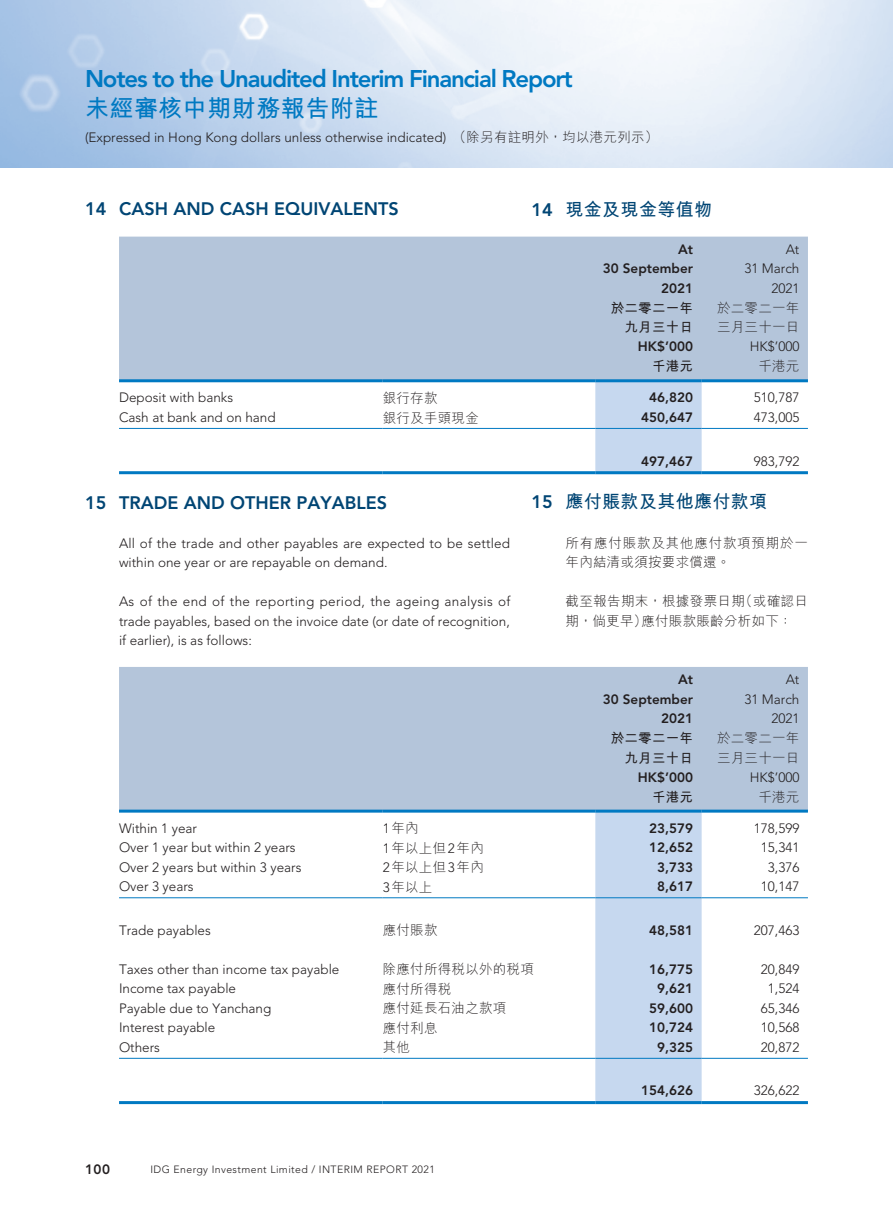
<style>
.page{position:relative;width:893px;height:1212px;background:#fff}
.page>*{position:absolute;margin:0;border:0;box-sizing:border-box;transform-origin:0 0}
.t1{font:800 24px "Avenir LT Std";letter-spacing:-.05em;color:#0079c2}
.t2{font:700 24px "M Hei HK";letter-spacing:.02em;color:#0079c2}
._01_H1_E{font:800 18px "Avenir LT Std";color:#004574}
._001_H1_C{font:700 18px "M Hei HK";letter-spacing:.02em;color:#004574}
._50_Table_txt{font:300 13.5px "Avenir LT Std";color:#231f20}
._00_txt_E{font:300 13.5px/19.5px "Avenir LT Std";color:#231f20}
._50_Table_txt-2{font:800 13.5px "Avenir LT Std";color:#231f20}
._000_txt_C{font:300 13.5px/19.5px "M Hei HK";letter-spacing:.02em;color:#231f20}
._50_Table_txt-3{font:300 13.5px "M Hei HK";letter-spacing:.02em;color:#231f20}
._000_txt_C-2{font:300 13.5px/19.5px "M Hei HK";letter-spacing:.06em;color:#231f20}
._50_Table_txt-4{font:700 13.5px "M Hei HK";letter-spacing:.02em;color:#231f20}
.t3{font:300 10.5px "Avenir LT Std";letter-spacing:.04em;color:#231f20}
.s1{font-family:"M Hei HK"}
.s2{font-family:"Avenir LT Std";font-weight:800}
.s3{font-family:"Avenir LT Std"}
</style>
<div class="page">
<div style="left:119px;top:237px;width:689px;height:142px;background:#b4c5da"></div>
<div style="left:595px;top:382px;width:107px;height:89px;background:#c6d8ef"></div>
<hr style="left:119px;top:379px;width:264px;height:3px;background:#0079c2">
<hr style="left:383px;top:379px;width:212px;height:3px;background:#0079c2">
<hr style="left:595px;top:379px;width:107px;height:3px;background:#0079c2">
<hr style="left:702px;top:379px;width:106px;height:3px;background:#0079c2">
<hr style="left:119px;top:428px;width:264px;height:1px;background:#0079c2">
<hr style="left:383px;top:428px;width:212px;height:1px;background:#0079c2">
<hr style="left:595px;top:428px;width:107px;height:1px;background:#0079c2">
<hr style="left:702px;top:428px;width:106px;height:1px;background:#0079c2">
<hr style="left:119px;top:471px;width:264px;height:3px;background:#0079c2">
<hr style="left:383px;top:471px;width:212px;height:3px;background:#0079c2">
<hr style="left:595px;top:471px;width:107px;height:3px;background:#0079c2">
<hr style="left:702px;top:471px;width:106px;height:3px;background:#0079c2">
<div style="left:119px;top:667px;width:689px;height:142px;background:#b4c5da"></div>
<div style="left:595px;top:812px;width:107px;height:289px;background:#c6d8ef"></div>
<hr style="left:119px;top:809px;width:264px;height:3px;background:#0079c2">
<hr style="left:383px;top:809px;width:212px;height:3px;background:#0079c2">
<hr style="left:595px;top:809px;width:107px;height:3px;background:#0079c2">
<hr style="left:702px;top:809px;width:106px;height:3px;background:#0079c2">
<hr style="left:119px;top:897px;width:264px;height:1px;background:#0079c2">
<hr style="left:383px;top:897px;width:212px;height:1px;background:#0079c2">
<hr style="left:595px;top:897px;width:107px;height:1px;background:#0079c2">
<hr style="left:702px;top:897px;width:106px;height:1px;background:#0079c2">
<hr style="left:119px;top:1058px;width:264px;height:1px;background:#0079c2">
<hr style="left:383px;top:1058px;width:212px;height:1px;background:#0079c2">
<hr style="left:595px;top:1058px;width:107px;height:1px;background:#0079c2">
<hr style="left:702px;top:1058px;width:106px;height:1px;background:#0079c2">
<hr style="left:119px;top:1101px;width:264px;height:3px;background:#0079c2">
<hr style="left:383px;top:1101px;width:212px;height:3px;background:#0079c2">
<hr style="left:595px;top:1101px;width:107px;height:3px;background:#0079c2">
<hr style="left:702px;top:1101px;width:106px;height:3px;background:#0079c2">
<h1 class="t1" style="left:85px;top:65px;width:489px">Notes to the Unaudited Interim Financial Report</h1>
<h1 class="t2" style="left:85px;top:91px;width:295px">未經審核中期財務報告附註</h1>
<p class="_00_txt_E" style="left:85px;top:127px;width:575px">(Expressed in Hong Kong dollars unless otherwise indicated) <span class="s1">（除另有註明外，均以港元列示）</span></p>
<p class="_01_H1_E" style="left:85px;top:198px;width:315px">14 CASH AND CASH EQUIVALENTS</p>
<p class="_001_H1_C" style="left:531px;top:196px;width:182px"><span class="s2">14</span> 現金及現金等值物</p>
<p class="_50_Table_txt-2" style="left:678px;top:241px;width:16px">At</p>
<p class="_50_Table_txt-2" style="left:603px;top:261px;width:92px">30 September</p>
<p class="_50_Table_txt-2" style="left:661px;top:280px;width:33px">2021</p>
<p class="_50_Table_txt" style="left:786px;top:241px;width:15px">At</p>
<p class="_50_Table_txt" style="left:744px;top:261px;width:57px">31 March</p>
<p class="_50_Table_txt" style="left:771px;top:280px;width:30px">2021</p>
<p class="_50_Table_txt-4" style="left:611px;top:298px;width:84px">於二零二一年</p>
<p class="_50_Table_txt-4" style="left:624px;top:318px;width:70px">九月三十日</p>
<p class="_50_Table_txt-3" style="left:717px;top:301px;width:84px">於二零二一年</p>
<p class="_50_Table_txt-3" style="left:717px;top:320px;width:84px">三月三十一日</p>
<p class="_50_Table_txt-2" style="left:638px;top:339px;width:57px">HK$’000</p>
<p class="_50_Table_txt" style="left:750px;top:339px;width:51px">HK$’000</p>
<p class="_50_Table_txt-4" style="left:652px;top:357px;width:43px">千港元</p>
<p class="_50_Table_txt-3" style="left:758px;top:359px;width:43px">千港元</p>
<p class="_50_Table_txt" style="left:119px;top:390px;width:116px">Deposit with banks</p>
<p class="_000_txt_C" style="left:383px;top:388px;width:56px">銀行存款</p>
<p class="_50_Table_txt-2" style="left:649px;top:390px;width:45px">46,820</p>
<p class="_50_Table_txt" style="left:754px;top:390px;width:47px">510,787</p>
<p class="_50_Table_txt" style="left:119px;top:409px;width:158px">Cash at bank and on hand</p>
<p class="_000_txt_C" style="left:383px;top:408px;width:98px">銀行及手頭現金</p>
<p class="_50_Table_txt-2" style="left:641px;top:409px;width:53px">450,647</p>
<p class="_50_Table_txt" style="left:754px;top:409px;width:47px">473,005</p>
<p class="_50_Table_txt-2" style="left:641px;top:453px;width:53px">497,467</p>
<p class="_50_Table_txt" style="left:754px;top:453px;width:47px">983,792</p>
<p class="_01_H1_E" style="left:85px;top:492px;width:303px">15 TRADE AND OTHER PAYABLES</p>
<p class="_00_txt_E" style="left:119px;top:533px;width:392px">All of the trade and other payables are expected to be settled within one year or are repayable on demand.</p>
<p class="_00_txt_E" style="left:119px;top:592px;width:393px;text-align:justify">As of the end of the reporting period, the ageing analysis of trade payables, based on the invoice date (or date of recognition, if earlier), is as follows:</p>
<p class="_50_Table_txt-2" style="left:678px;top:671px;width:16px">At</p>
<p class="_50_Table_txt-2" style="left:603px;top:691px;width:92px">30 September</p>
<p class="_50_Table_txt-2" style="left:661px;top:710px;width:33px">2021</p>
<p class="_001_H1_C" style="left:531px;top:489px;width:237px"><span class="s2">15</span> 應付賬款及其他應付款項</p>
<p class="_000_txt_C-2" style="left:565px;top:533px;width:244px">所有應付賬款及其他應付款項預期於一年內結清或須按要求償還。</p>
<p class="_000_txt_C" style="left:565px;top:591px;width:244px">截至報告期末，根據發票日期（或確認日期，倘更早）應付賬款賬齡分析如下：</p>
<p class="_50_Table_txt" style="left:786px;top:671px;width:15px">At</p>
<p class="_50_Table_txt" style="left:744px;top:691px;width:57px">31 March</p>
<p class="_50_Table_txt" style="left:771px;top:710px;width:30px">2021</p>
<p class="_50_Table_txt-4" style="left:611px;top:728px;width:84px">於二零二一年</p>
<p class="_50_Table_txt-4" style="left:624px;top:748px;width:70px">九月三十日</p>
<p class="_50_Table_txt-3" style="left:717px;top:731px;width:84px">於二零二一年</p>
<p class="_50_Table_txt-3" style="left:717px;top:751px;width:84px">三月三十一日</p>
<p class="_50_Table_txt-2" style="left:638px;top:769px;width:57px">HK$’000</p>
<p class="_50_Table_txt" style="left:750px;top:769px;width:51px">HK$’000</p>
<p class="_50_Table_txt-4" style="left:652px;top:787px;width:43px">千港元</p>
<p class="_50_Table_txt-3" style="left:758px;top:790px;width:43px">千港元</p>
<p class="_50_Table_txt" style="left:119px;top:820px;width:80px">Within 1 year</p>
<p class="_000_txt_C" style="left:383px;top:818px;width:37px"><span class="s3">1</span>年內</p>
<p class="_50_Table_txt-2" style="left:649px;top:820px;width:45px">23,579</p>
<p class="_50_Table_txt" style="left:754px;top:820px;width:47px">178,599</p>
<p class="_50_Table_txt" style="left:119px;top:840px;width:178px">Over 1 year but within 2 years</p>
<p class="_000_txt_C" style="left:383px;top:838px;width:103px"><span class="s3">1</span>年以上但<span class="s3">2</span>年內</p>
<p class="_50_Table_txt-2" style="left:649px;top:840px;width:45px">12,652</p>
<p class="_50_Table_txt" style="left:761px;top:840px;width:40px">15,341</p>
<p class="_50_Table_txt" style="left:119px;top:859px;width:184px">Over 2 years but within 3 years</p>
<p class="_000_txt_C" style="left:383px;top:857px;width:103px"><span class="s3">2</span>年以上但<span class="s3">3</span>年內</p>
<p class="_50_Table_txt-2" style="left:657px;top:859px;width:37px">3,733</p>
<p class="_50_Table_txt" style="left:768px;top:859px;width:33px">3,376</p>
<p class="_50_Table_txt" style="left:119px;top:879px;width:76px">Over 3 years</p>
<p class="_000_txt_C" style="left:383px;top:877px;width:51px"><span class="s3">3</span>年以上</p>
<p class="_50_Table_txt-2" style="left:657px;top:879px;width:37px">8,617</p>
<p class="_50_Table_txt" style="left:761px;top:879px;width:40px">10,147</p>
<p class="_50_Table_txt" style="left:119px;top:922px;width:93px">Trade payables</p>
<p class="_000_txt_C" style="left:383px;top:920px;width:56px">應付賬款</p>
<p class="_50_Table_txt-2" style="left:649px;top:922px;width:45px">48,581</p>
<p class="_50_Table_txt" style="left:754px;top:922px;width:47px">207,463</p>
<p class="_50_Table_txt" style="left:119px;top:961px;width:222px">Taxes other than income tax payable</p>
<p class="_000_txt_C" style="left:383px;top:959px;width:153px">除應付所得稅以外的稅項</p>
<p class="_50_Table_txt-2" style="left:649px;top:961px;width:45px">16,775</p>
<p class="_50_Table_txt" style="left:761px;top:961px;width:40px">20,849</p>
<p class="_50_Table_txt" style="left:119px;top:981px;width:119px">Income tax payable</p>
<p class="_000_txt_C" style="left:383px;top:979px;width:70px">應付所得稅</p>
<p class="_50_Table_txt-2" style="left:657px;top:981px;width:37px">9,621</p>
<p class="_50_Table_txt" style="left:768px;top:981px;width:33px">1,524</p>
<p class="_50_Table_txt" style="left:119px;top:1000px;width:154px">Payable due to Yanchang</p>
<p class="_000_txt_C" style="left:383px;top:998px;width:125px">應付延長石油之款項</p>
<p class="_50_Table_txt-2" style="left:649px;top:1000px;width:45px">59,600</p>
<p class="_50_Table_txt" style="left:761px;top:1000px;width:40px">65,346</p>
<p class="_50_Table_txt" style="left:119px;top:1020px;width:98px">Interest payable</p>
<p class="_000_txt_C" style="left:383px;top:1018px;width:56px">應付利息</p>
<p class="_50_Table_txt-2" style="left:649px;top:1020px;width:45px">10,724</p>
<p class="_50_Table_txt" style="left:761px;top:1020px;width:40px">10,568</p>
<p class="_50_Table_txt" style="left:119px;top:1039px;width:43px">Others</p>
<p class="_000_txt_C" style="left:383px;top:1037px;width:29px">其他</p>
<p class="_50_Table_txt-2" style="left:657px;top:1039px;width:37px">9,325</p>
<p class="_50_Table_txt" style="left:761px;top:1039px;width:40px">20,872</p>
<p class="_50_Table_txt-2" style="left:641px;top:1083px;width:53px">154,626</p>
<p class="_50_Table_txt" style="left:754px;top:1083px;width:47px">326,622</p>
<p class="_50_Table_txt-2" style="left:85px;top:1161px;width:27px">100</p>
<p class="t3" style="left:150px;top:1163px;width:286px">IDG Energy Investment Limited / INTERIM REPORT 2021</p>
</div>
